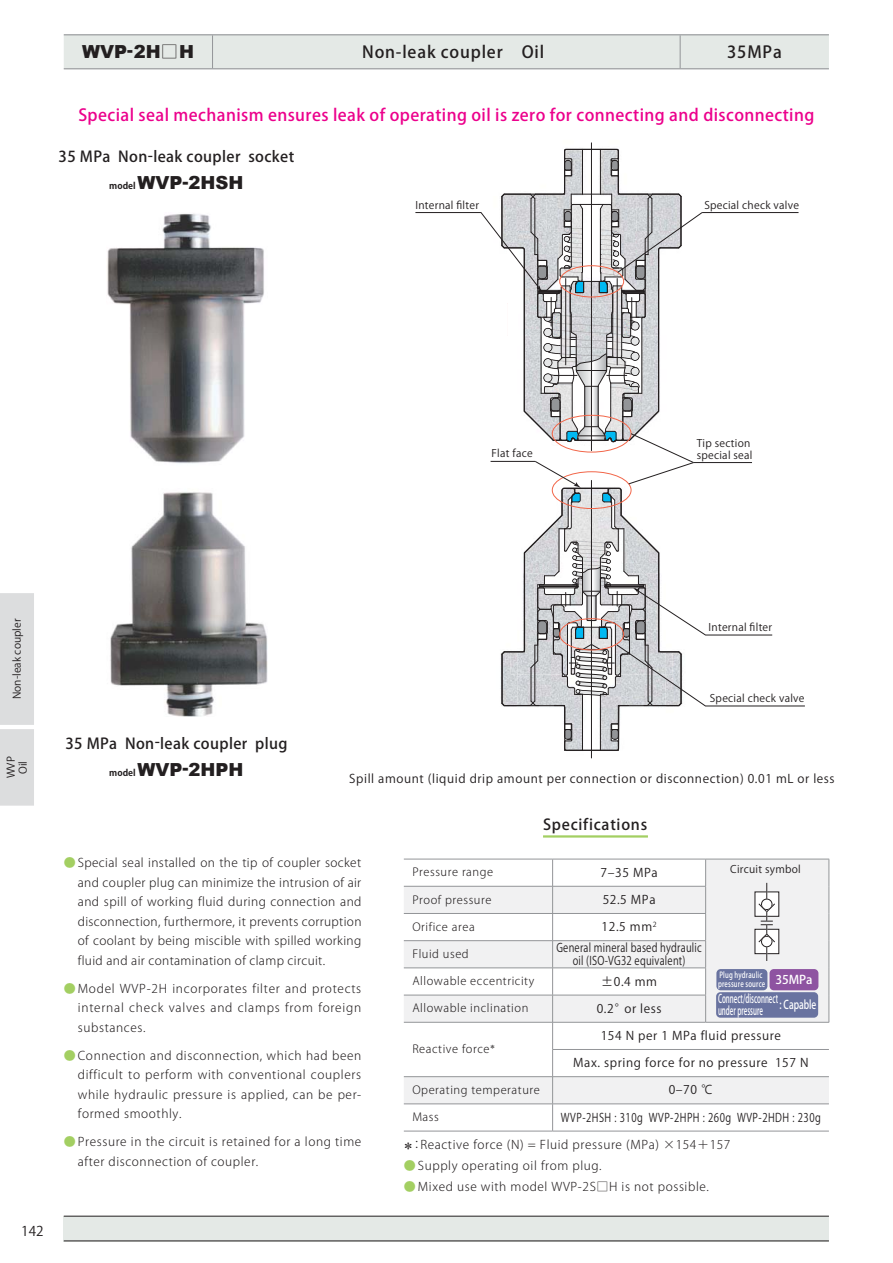
<style>
.page{position:relative;width:893px;height:1263px;background:#fff}
.page>*{position:absolute;margin:0;border:0;box-sizing:border-box;transform-origin:0 0}
.t1{font:900 18px "Arial";color:#231f20}
.t2{font:16.5px "Koz Go Pro Medium 90 msp RKSJ H";letter-spacing:.025em;color:#ec008c}
.t3{font:16.5px "Koz Go Pro Medium 90 msp RKSJ H";letter-spacing:.05em;color:#231f20}
.t4{font:15px "Koz Go Pro Medium 90 msp RKSJ H";letter-spacing:.025em;color:#231f20}
.t5{font:15px "Koz Go Pro Medium 90 msp RKSJ H";letter-spacing:.05em;color:#231f20}
.t6{font:13.5px "Koz Go Pro Regular 90 msp RKSJ H";color:#231f20}
.t7{font:12px/19.5px "Koz Go Pro Light 90 msp RKSJ H";letter-spacing:.05em;color:#231f20;text-align:justify}
.t8{font:12px "Koz Go Pro Regular 90 msp RKSJ H";letter-spacing:.05em;color:#231f20}
.t9{font:12px/13.5px "Koz Go Pro Regular 90 msp RKSJ H";letter-spacing:.025em;color:#231f20;text-align:center;scale:.8 1}
.t10{font:12px "Koz Go Pro Regular 90 msp RKSJ H";letter-spacing:.05em;color:#231f20;scale:.8 1}
.t11{font:12px/11.2px "Koz Go Pro Medium 90 msp RKSJ H";color:#fff;scale:.55 1}
.t12{font:12px "Koz Go Pro Medium 90 msp RKSJ H";color:#fff;scale:.74 1}
.t13{font:12px "Koz Go Pro Medium 90 msp RKSJ H";color:#fff}
.t14{font:11.25px "Koz Go Pro Light 90 msp RKSJ H";letter-spacing:.05em;color:#231f20}
.t15{font:10.5px/12px "Koz Go Pro Regular 90 msp RKSJ H";letter-spacing:.025em;color:#231f20;text-align:center}
.t16{font:10.5px "Koz Go Pro Regular 90 msp RKSJ H";color:#231f20}
.t17{font:8.4px/8.4px "Koz Go Pro Medium 90 msp RKSJ H";letter-spacing:.025em;color:#fff;scale:.75 1}
.s1{font-size:17.25px}
.s2{font-family:"Koz Go Pro Extra Light 90 msp RKSJ H";font-weight:400;font-size:17.25px}
.s3{font-family:"Koz Go Pro Bold 90 msp RKSJ H";font-weight:400;font-size:9px}
.s4{font-family:"Koz Go Pro Regular 90 msp RKSJ H";color:#a3cf62}
</style>
<div class="page">
<div style="left:64px;top:1216px;width:765px;height:25px;background:#e4e9e6"></div>
<hr style="left:64px;top:1216px;width:765px;height:1px;background:#231f20">
<hr style="left:64px;top:1241px;width:765px;height:1px;background:#231f20">
<div style="left:64px;top:35px;width:765px;height:33px;background:#e4e9e6"></div>
<hr style="left:212px;top:35px;width:1px;height:33px;background:#939598">
<hr style="left:680px;top:35px;width:1px;height:33px;background:#939598">
<hr style="left:64px;top:34px;width:765px;height:1px;background:#939598">
<hr style="left:64px;top:68px;width:765px;height:1px;background:#939598">
<div style="left:0;top:593px;width:34px;height:213px;background:#dcddde"></div>
<hr style="left:591px;top:143px;width:1px;height:308px;background:#231f20">
<hr style="left:591px;top:480px;width:1px;height:278px;background:#231f20">
<img style="left:107px;top:213px;width:161px;height:504px">
<svg style="left:415px;top:149px;width:390px;height:602px"></svg>
<hr style="left:702px;top:212px;width:96px;height:1px;background:#231f20">
<hr style="left:693px;top:462px;width:59px;height:1px;background:#231f20">
<hr style="left:490px;top:461px;width:45px;height:1px;background:#231f20">
<svg style="left:404px;top:860px;width:425px;height:244px;fill:#f1f1f2"></svg>
<hr style="left:706px;top:859px;width:123px;height:1px;background:#939598">
<svg style="left:828px;top:859px;width:1px;height:163px"></svg>
<hr style="left:706px;top:1022px;width:123px;height:1px;background:#939598">
<svg style="left:705px;top:860px;width:1px;height:162px"></svg>
<hr style="left:404px;top:886px;width:302px;height:1px;background:#939598">
<hr style="left:404px;top:913px;width:302px;height:1px;background:#939598">
<hr style="left:404px;top:940px;width:302px;height:1px;background:#939598">
<hr style="left:404px;top:968px;width:302px;height:1px;background:#939598">
<hr style="left:404px;top:995px;width:302px;height:1px;background:#939598">
<hr style="left:404px;top:1022px;width:302px;height:1px;background:#939598">
<hr style="left:552px;top:1049px;width:277px;height:1px;background:#939598">
<hr style="left:404px;top:1076px;width:425px;height:1px;background:#939598">
<hr style="left:404px;top:1104px;width:425px;height:1px;background:#939598">
<hr style="left:404px;top:859px;width:149px;height:1px;background:#939598">
<hr style="left:404px;top:1131px;width:149px;height:1px;background:#939598">
<hr style="left:553px;top:859px;width:153px;height:1px;background:#939598">
<hr style="left:553px;top:1131px;width:276px;height:1px;background:#939598">
<svg style="left:552px;top:859px;width:1px;height:272px"></svg>
<div style="left:769px;top:969px;width:49px;height:21px;background:#8e53a1;border-radius:4px"></div>
<div style="left:755px;top:929px;width:24px;height:25px;background:#fff"></div>
<div style="left:755px;top:892px;width:24px;height:24px;background:#fff"></div>
<svg style="left:758px;top:883px;width:18px;height:78px"></svg>
<div style="left:716px;top:992px;width:102px;height:25px;background:#6973a0;border-radius:4px"></div>
<div style="left:716px;top:969px;width:51px;height:21px;background:#6973a0;border-radius:4px"></div>
<hr style="left:543px;top:835px;width:105px;height:3px;background:#a3cf62">
<svg style="left:491px;top:1045px;width:3px;height:4px"></svg>
<h1 class="t1" style="left:82px;top:38px;width:113px">WVP<span class="s1">-</span>2H<span class="s2">□</span>H</h1>
<h2 class="t3" style="left:362px;top:46px;width:183px">Non-leak coupler Oil</h2>
<h2 class="t3" style="left:727px;top:46px;width:73px">35MPa　</h2>
<h2 class="t2" style="left:78px;top:109px;width:737px">Special seal mechanism ensures leak of operating oil is zero for connecting and disconnecting</h2>
<p class="t4" style="left:59px;top:151px;width:237px">35 MPa Non-leak coupler socket</p>
<h1 class="t1" style="left:109px;top:169px;width:136px"><span class="s3">model</span> WVP-2HSH</h1>
<p class="t15" style="left:415px;top:200px;width:65px">Internal filter</p>
<p class="t15" style="left:704px;top:200px;width:96px">Special check valve</p>
<p class="t15" style="left:697px;top:438px;width:55px">Tip section</p>
<p class="t15" style="left:491px;top:449px;width:43px">Flat face</p>
<p class="t15" style="left:697px;top:451px;width:57px">special seal</p>
<p class="t16" style="left:13px;top:699px;width:82px;rotate:-90deg">Non-leak coupler</p>
<p class="t15" style="left:6px;top:778px;width:23px;rotate:-90deg">WVP<br>Oil</p>
<p class="t6" style="left:21px;top:1226px;width:24px">142</p>
<p class="t15" style="left:708px;top:623px;width:65px">Internal filter</p>
<p class="t4" style="left:65px;top:737px;width:224px">35 MPa Non-leak coupler plug</p>
<h1 class="t1" style="left:109px;top:756px;width:136px"><span class="s3">model</span> WVP-2HPH</h1>
<p class="t15" style="left:710px;top:694px;width:96px">Special check valve</p>
<p class="t8" style="left:349px;top:774px;width:487px">Spill amount (liquid drip amount per connection or disconnection) 0.01 mL or less</p>
<p class="t5" style="left:543px;top:819px;width:106px">Specifications</p>
<p class="t7" style="left:78px;top:855px;width:285px;text-indent:-14px"><span class="s4">●</span> Special seal installed on the tip of coupler socket and coupler plug can minimize the intrusion of air and spill of working fluid during connection and disconnection, furthermore, it prevents corruption of coolant by being miscible with spilled working fluid and air contamination of clamp circuit.</p>
<p class="t7" style="left:78px;top:980px;width:285px;text-indent:-14px"><span class="s4">●</span> Model WVP-2H incorporates filter and protects internal check valves and clamps from foreign substances.</p>
<p class="t7" style="left:78px;top:1047px;width:285px;text-indent:-14px"><span class="s4">●</span> Connection and disconnection, which had been difficult to perform with conventional couplers while hydraulic pressure is applied, can be per&shy;formed smoothly.</p>
<p class="t7" style="left:78px;top:1133px;width:285px;text-indent:-14px"><span class="s4">●</span> Pressure in the circuit is retained for a long time after disconnection of coupler.</p>
<p class="t14" style="left:412px;top:868px;width:82px">Pressure range</p>
<p class="t8" style="left:600px;top:868px;width:59px">7‒35 MPa</p>
<p class="t15" style="left:730px;top:865px;width:72px">Circuit symbol</p>
<p class="t14" style="left:412px;top:895px;width:81px">Proof pressure</p>
<p class="t8" style="left:603px;top:895px;width:54px">52.5 MPa</p>
<p class="t14" style="left:412px;top:922px;width:64px">Orifice area</p>
<p class="t8" style="left:602px;top:922px;width:56px">12.5 mm<sup>2</sup></p>
<p class="t14" style="left:412px;top:950px;width:58px">Fluid used</p>
<p class="t9" style="left:556px;top:942px;width:183px">General mineral based hydraulic oil (ISO-VG32 equivalent)</p>
<p class="t14" style="left:412px;top:977px;width:123px">Allowable eccentricity</p>
<p class="t8" style="left:601px;top:977px;width:57px">±0.4 mm</p>
<p class="t14" style="left:412px;top:1004px;width:118px">Allowable inclination</p>
<p class="t8" style="left:597px;top:1004px;width:66px">0.2°or less</p>
<p class="t14" style="left:412px;top:1045px;width:79px">Reactive force</p>
<p class="t17" style="left:718px;top:972px;width:64px">Plug hydraulic pressure source</p>
<p class="t13" style="left:775px;top:975px;width:39px">35MPa</p>
<p class="t11" style="left:718px;top:995px;width:111px">Connect/disconnect under pressure</p>
<p class="t12" style="left:779px;top:1000px;width:51px">: Capable</p>
<p class="t8" style="left:601px;top:1031px;width:182px">154 N per 1 MPa fluid pressure</p>
<p class="t8" style="left:573px;top:1058px;width:237px">Max. spring force for no pressure 157 N</p>
<p class="t14" style="left:412px;top:1086px;width:129px">Operating temperature</p>
<p class="t8" style="left:669px;top:1085px;width:46px">0‒70 ℃</p>
<p class="t14" style="left:412px;top:1113px;width:28px">Mass</p>
<p class="t10" style="left:561px;top:1113px;width:326px">WVP-2HSH : 310g WVP-2HPH : 260g WVP-2HDH : 230g</p>
<p class="t7" style="left:411px;top:1137px;width:321px">：Reactive force (N) = Fluid pressure (MPa) ×154＋157</p>
<p class="t7" style="left:404px;top:1158px;width:199px"><span class="s4">●</span> Supply operating oil from plug.</p>
<p class="t7" style="left:404px;top:1179px;width:306px"><span class="s4">●</span> Mixed use with model WVP-2S□H is not possible.</p>
</div>
